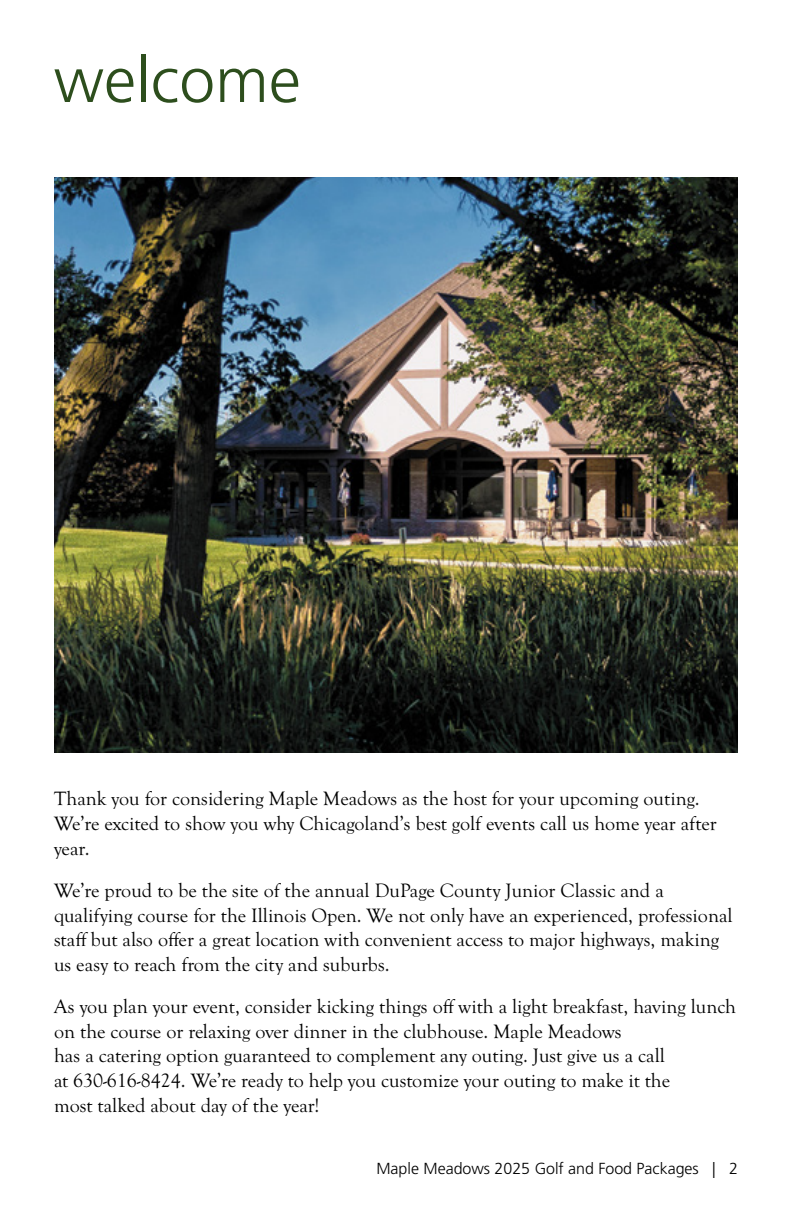
<style>
.page{position:relative;width:792px;height:1224px;background:#fff}
.page>*{position:absolute;margin:0;border:0;box-sizing:border-box;transform-origin:0 0}
.t1{font:300 64px "Frutiger LT Pro";letter-spacing:.005em;color:#2d4e1d}
.t2{font:20px/24.6px "Goudy Old Sty";color:#000}
.t3{font:300 16px "Frutiger LT Pro";color:#000}
</style>
<div class="page">
<img style="left:54px;top:178px;width:684px;height:574px">
<h1 class="t1" style="left:54px;top:43px;width:248px">welcome</h1>
<p class="t2" style="left:54px;top:787px;width:664px">Thank you for considering Maple Meadows as the host for your upcoming outing.<br>We’re excited to show you why Chicagoland’s best golf events call us home year after year.</p>
<p class="t2" style="left:54px;top:878px;width:680px">We’re proud to be the site of the annual DuPage County Junior Classic and a qualifying course for the Illinois Open. We not only have an experienced, professional staff but also offer a great location with convenient access to major highways, making us easy to reach from the city and suburbs.</p>
<p class="t2" style="left:54px;top:995px;width:684px">As you plan your event, consider kicking things off with a light breakfast, having lunch on the course or relaxing over dinner in the clubhouse. Maple Meadows<br>has a catering option guaranteed to complement any outing. Just give us a call<br>at 630-616-8424. We’re ready to help you customize your outing to make it the<br>most talked about day of the year!</p>
<p class="t3" style="left:376px;top:1159px;width:363px">Maple Meadows 2025 Golf and Food Packages | 2</p>
</div>
